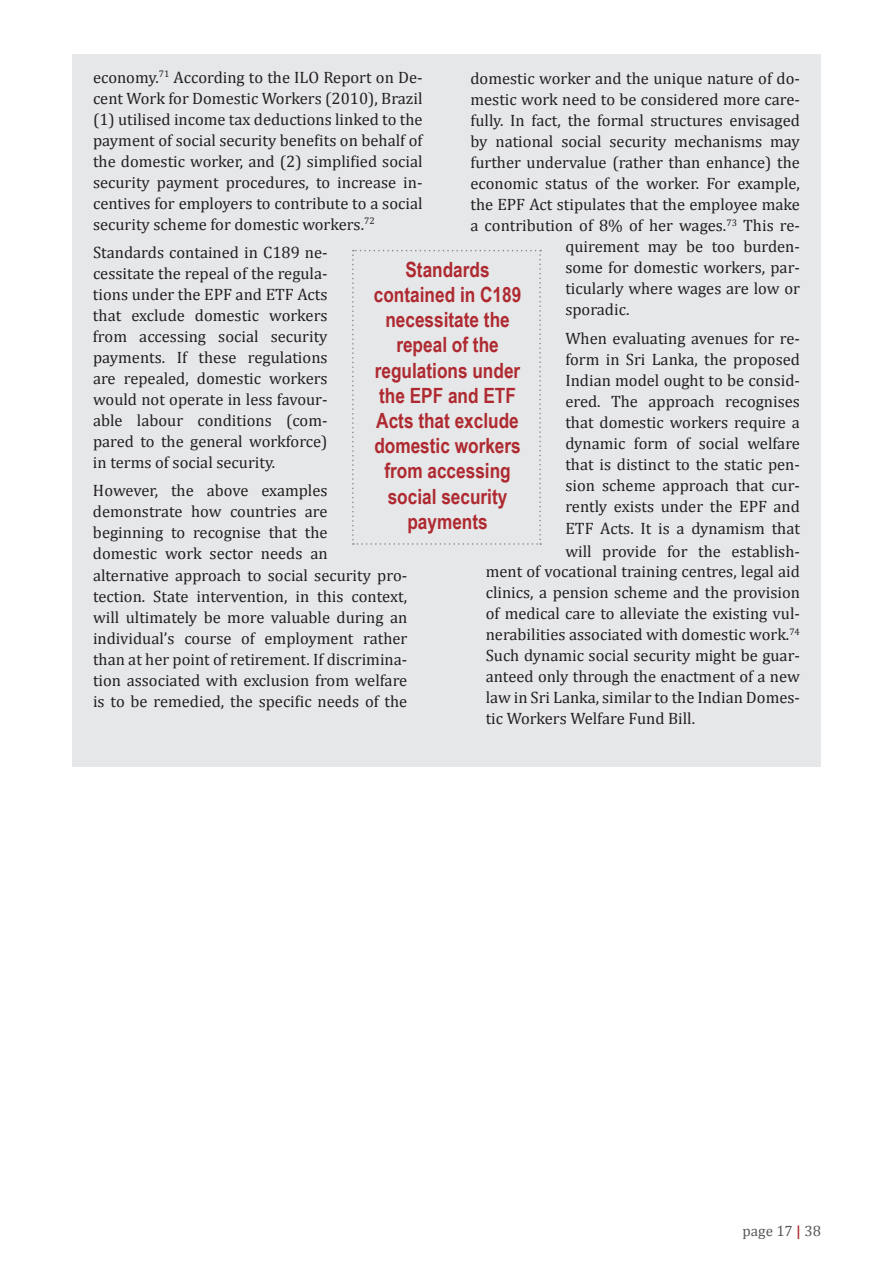
<style>
.page{position:relative;width:893px;height:1263px;background:#fff}
.page>*{position:absolute;margin:0;border:0;box-sizing:border-box;transform-origin:0 0}
.t1{font:700 21px/25.2px "Arial Narrow";color:#ae2a30;text-align:center}
.t2{font:16.5px/21px "Cambria";color:#231f20;text-align:justify}
.t3{font:15px "Cambria";color:#57585a}
.s1{font-weight:700;color:#ae2a30}
</style>
<div class="page">
<div style="left:72px;top:54px;width:749px;height:712px;background:#e6e7e9"></div>
<svg style="left:352px;top:250px;width:189px;height:295px"></svg>
<p class="t2" style="left:93px;top:66px;width:331px">economy.<sup>71</sup> According to the ILO Report on De&shy;cent Work for Domestic Workers (2010), Brazil (1) utilised income tax deductions linked to the payment of social security benefits on behalf of the domestic worker, and (2) simplified social security payment procedures, to increase in&shy;centives for employers to contribute to a social security scheme for domestic workers.<sup>72</sup></p>
<p class="t2" style="left:93px;top:242px;width:236px">Standards contained in C189 ne&shy;cessitate the repeal of the regula&shy;tions under the EPF and ETF Acts that exclude domestic workers from accessing social security payments. If these regulations are repealed, domestic workers would not operate in less favour&shy;able labour conditions (com&shy;pared to the general workforce) in terms of social security.</p>
<p class="t2" style="left:93px;top:480px;width:236px">However, the above examples demonstrate how countries are beginning to recognise that the domestic work sector needs an</p>
<p class="t2" style="left:470px;top:68px;width:331px">domestic worker and the unique nature of do&shy;mestic work need to be considered more care&shy;fully. In fact, the formal structures envisaged by national social security mechanisms may further undervalue (rather than enhance) the economic status of the worker. For example, the EPF Act stipulates that the employee make a contribution of 8% of her wages.<sup>73</sup> This re-</p>
<p class="t2" style="left:565px;top:236px;width:236px">quirement may be too burden&shy;some for domestic workers, par&shy;ticularly where wages are low or sporadic.</p>
<p class="t2" style="left:565px;top:327px;width:236px">When evaluating avenues for re&shy;form in Sri Lanka, the proposed Indian model ought to be consid&shy;ered. The approach recognises that domestic workers require a dynamic form of social welfare that is distinct to the static pen&shy;sion scheme approach that cur&shy;rently exists under the EPF and</p>
<p class="t2" style="left:565px;top:517px;width:236px;line-height:22.5px">ETF Acts. It is a dynamism that will provide for the establish-</p>
<p class="t1" style="left:374px;top:256px;width:149px">Standards contained in C189 necessitate the repeal of the regulations under the EPF and ETF<br>Acts that exclude domestic workers from accessing social security payments</p>
<p class="t2" style="left:93px;top:565px;width:316px">alternative approach to social security pro&shy;tection. State intervention, in this context, will ultimately be more valuable during an individual’s course of employment rather than at her point of retirement. If discrimina&shy;tion associated with exclusion from welfare is to be remedied, the specific needs of the</p>
<p class="t2" style="left:486px;top:561px;width:316px">ment of vocational training centres, legal aid clinics, a pension scheme and the provision of medical care to alleviate the existing vul&shy;nerabilities associated with domestic work.<sup>74<br></sup>Such dynamic social security might be guar&shy;anteed only through the enactment of a new law in Sri Lanka, similar to the Indian Domes&shy;tic Workers Welfare Fund Bill.</p>
<p class="t3" style="left:743px;top:1222px;width:80px">page 17 <span class="s1">|</span> 38</p>
</div>
